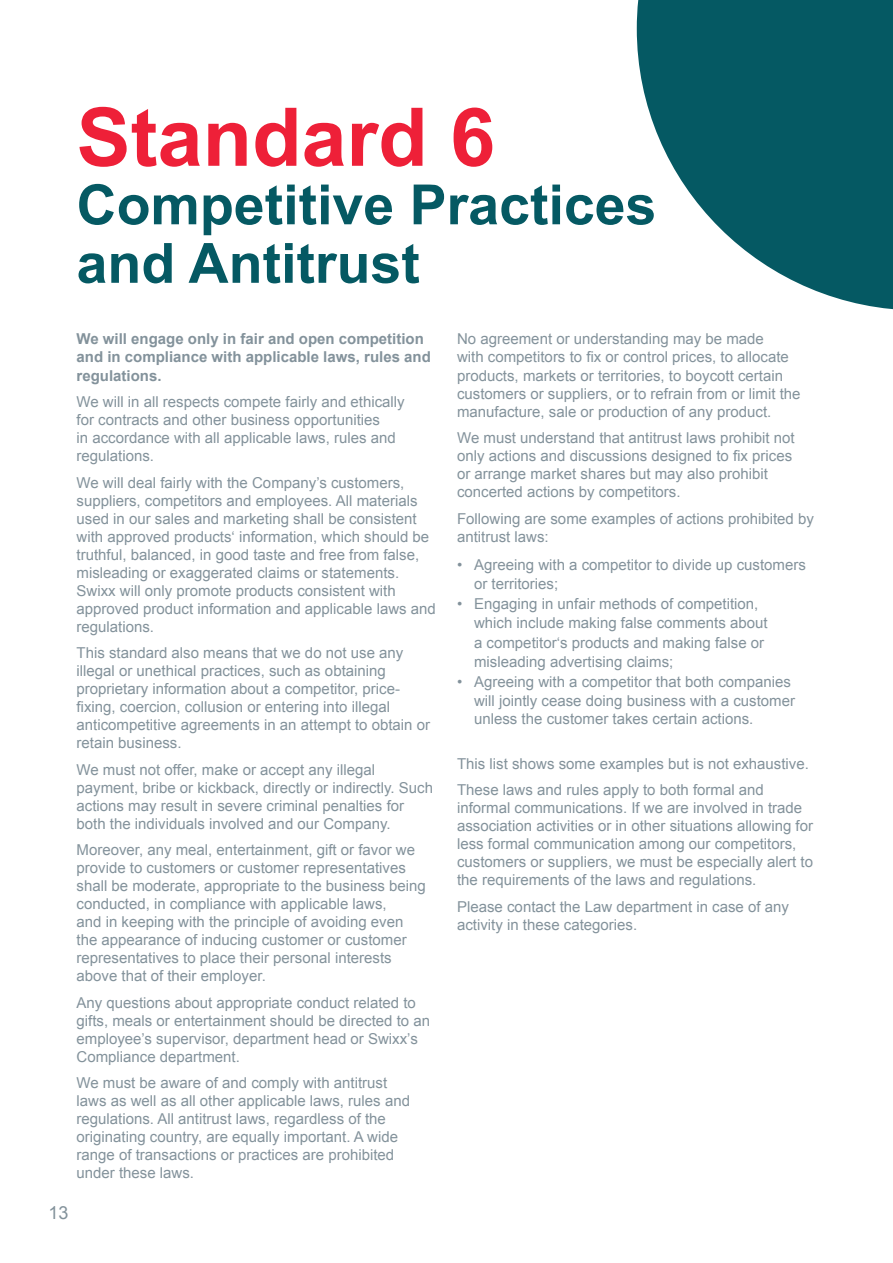
<style>
.page{position:relative;width:893px;height:1263px;background:#fff}
.page>*{position:absolute;margin:0;border:0;box-sizing:border-box;transform-origin:0 0}
.t1{font:700 81px "Arial";color:#ee2038}
.t2{font:700 55.5px/58.5px "Arial";color:#055963}
.t3{font:18px "Arial";color:#83929b}
.t4{font:15px/18px "Arial";color:#83929b}
.t5{font:700 15px/18px "Arial";color:#83929b}
</style>
<div class="page">
<svg style="left:637px;top:0;width:256px;height:310px;fill:#055963"></svg>
<h1 class="t1" style="left:77px;top:84px;width:420px">Standard 6</h1>
<h2 class="t2" style="left:77px;top:177px;width:581px">Competitive Practices and Antitrust</h2>
<p class="t5" style="left:77px;top:331px;width:356px">We will engage only in fair and open competition and in compliance with applicable laws, rules and regulations.</p>
<p class="t4" style="left:77px;top:393px;width:330px">We will in all respects compete fairly and ethically for contracts and other business opportunities<br>in accordance with all applicable laws, rules and regulations.</p>
<p class="t4" style="left:77px;top:473px;width:361px">We will deal fairly with the Company’s customers, suppliers, competitors and employees. All materials used in our sales and marketing shall be consistent with approved products‘ information, which should be truthful, balanced, in good taste and free from false, misleading or exaggerated claims or statements.<br>Swixx will only promote products consistent with approved product information and applicable laws and regulations.</p>
<p class="t4" style="left:77px;top:644px;width:355px">This standard also means that we do not use any illegal or unethical practices, such as obtaining proprietary information about a competitor, price&shy;fixing, coercion, collusion or entering into illegal anticompetitive agreements in an attempt to obtain or retain business.</p>
<p class="t4" style="left:77px;top:760px;width:358px">We must not offer, make or accept any illegal payment, bribe or kickback, directly or indirectly. Such actions may result in severe criminal penalties for both the individuals involved and our Company.</p>
<p class="t4" style="left:77px;top:841px;width:351px">Moreover, any meal, entertainment, gift or favor we provide to customers or customer representatives shall be moderate, appropriate to the business being conducted, in compliance with applicable laws,<br>and in keeping with the principle of avoiding even the appearance of inducing customer or customer representatives to place their personal interests above that of their employer.</p>
<p class="t4" style="left:77px;top:993px;width:355px">Any questions about appropriate conduct related to gifts, meals or entertainment should be directed to an employee’s supervisor, department head or Swixx’s Compliance department.</p>
<p class="t4" style="left:77px;top:1074px;width:335px">We must be aware of and comply with antitrust laws as well as all other applicable laws, rules and regulations. All antitrust laws, regardless of the originating country, are equally important. A wide range of transactions or practices are prohibited under these laws.</p>
<p class="t3" style="left:48px;top:1200px;width:22px">13</p>
<p class="t4" style="left:457px;top:330px;width:345px">No agreement or understanding may be made<br>with competitors to fix or control prices, to allocate products, markets or territories, to boycott certain customers or suppliers, or to refrain from or limit the manufacture, sale or production of any product.</p>
<p class="t4" style="left:457px;top:429px;width:339px">We must understand that antitrust laws prohibit not only actions and discussions designed to fix prices or arrange market shares but may also prohibit concerted actions by competitors.</p>
<p class="t4" style="left:457px;top:509px;width:358px">Following are some examples of actions prohibited by antitrust laws:</p>
<p class="t4" style="left:474px;top:555px;width:333px;line-height:19.5px;text-indent:-17px">• Agreeing with a competitor to divide up customers or territories;</p>
<p class="t4" style="left:474px;top:594px;width:295px;line-height:19.5px;text-indent:-17px">• Engaging in unfair methods of competition, which include making false comments about a competitor‘s products and making false or misleading advertising claims;</p>
<p class="t4" style="left:457px;top:672px;width:339px;line-height:19.5px;text-align:right">• Agreeing with a competitor that both companies will jointly cease doing business with a customer</p>
<p class="t4" style="left:474px;top:710px;width:281px">unless the customer takes certain actions.</p>
<p class="t4" style="left:457px;top:750px;width:353px;line-height:26.5px">This list shows some examples but is not exhaustive.<br>These laws and rules apply to both formal and</p>
<p class="t4" style="left:457px;top:799px;width:357px">informal communications. If we are involved in trade association activities or in other situations allowing for less formal communication among our competitors, customers or suppliers, we must be especially alert to the requirements of the laws and regulations.</p>
<p class="t4" style="left:457px;top:897px;width:333px">Please contact the Law department in case of any activity in these categories.</p>
</div>
